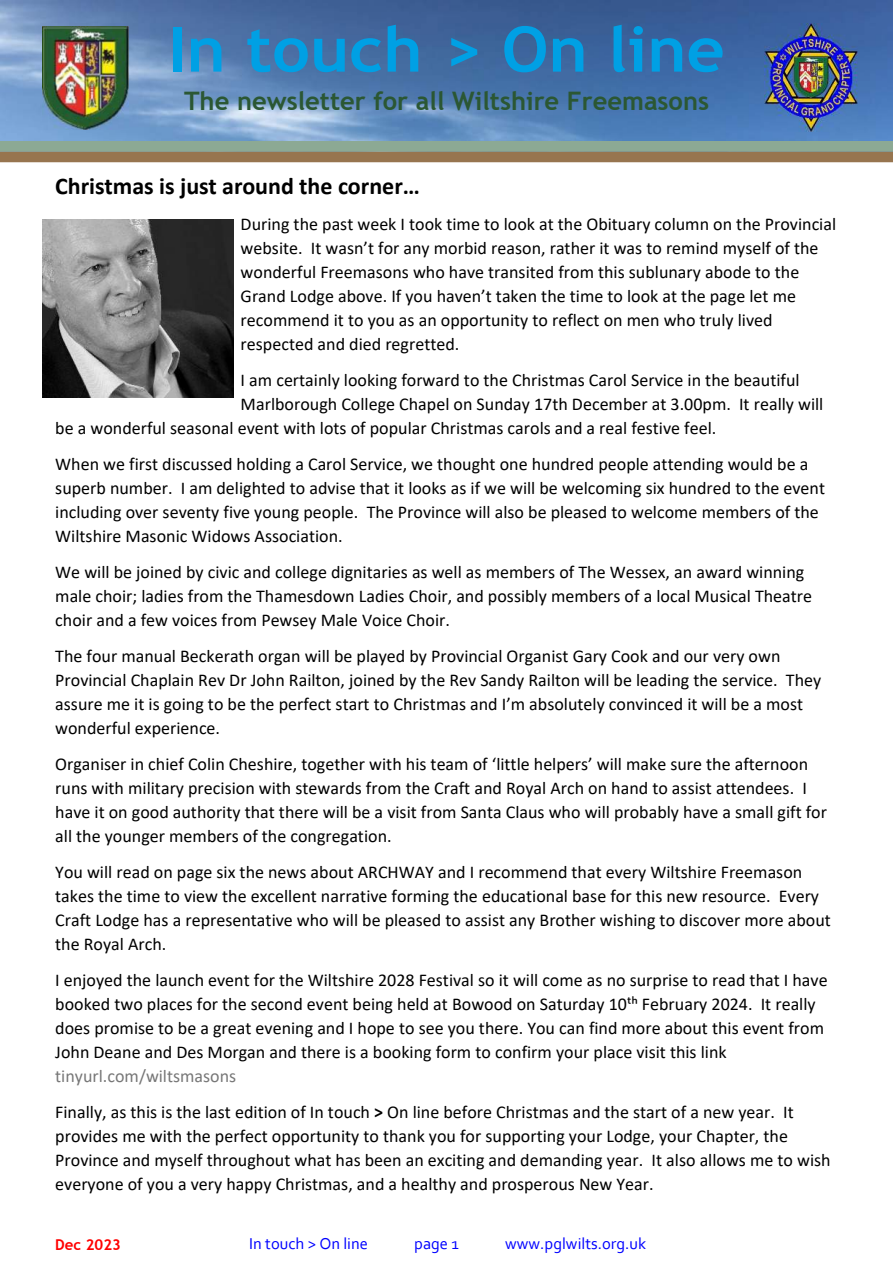
<style>
.page{position:relative;width:893px;height:1263px;background:#fff}
.page>*{position:absolute;margin:0;border:0;box-sizing:border-box;transform-origin:0 0}
.t1{font:700 62.7px "Trebuchet MS";color:#00a0e4;scale:1.06 1}
.t2{font:700 25.5px "Trebuchet MS";color:#2b5733}
.t3{font:700 24px "Calibri";color:#000}
.t4{font:18px/24px "Calibri";color:#000}
.t5{font:16.5px "Corbel";color:#00f}
.t6{font:700 15px "Trebuchet MS";color:#f00}
.s1{color:#777}
.s2{font-weight:700}
</style>
<div class="page">
<img style="left:0;top:0;width:893px;height:163px">
<img style="left:42px;top:27px;width:86px;height:103px">
<img style="left:765px;top:24px;width:93px;height:108px">
<img style="left:0;top:142px;width:893px;height:20px">
<img style="left:43px;top:219px;width:191px;height:179px">
<h1 class="t1" style="left:168px;top:25px;width:527px">In touch &gt; On line</h1>
<h2 class="t2" style="left:184px;top:91px;width:526px">The newsletter for all Wiltshire Freemasons</h2>
<h3 class="t3" style="left:55px;top:176px;width:366px">Christmas is just around the corner…</h3>
<p class="t4" style="left:241px;top:213px;width:597px">During the past week I took time to look at the Obituary column on the Provincial website. It wasn’t for any morbid reason, rather it was to remind myself of the wonderful Freemasons who have transited from this sublunary abode to the Grand Lodge above. If you haven’t taken the time to look at the page let me recommend it to you as an opportunity to reflect on men who truly lived respected and died regretted.</p>
<p class="t4" style="left:241px;top:369px;width:560px">I am certainly looking forward to the Christmas Carol Service in the beautiful</p>
<p class="t4" style="left:241px;top:393px;width:584px">Marlborough College Chapel on Sunday 17th December at 3.00pm. It really will</p>
<p class="t4" style="left:55px;top:417px;width:663px">be a wonderful seasonal event with lots of popular Christmas carols and a real festive feel.</p>
<p class="t4" style="left:55px;top:453px;width:771px">When we first discussed holding a Carol Service, we thought one hundred people attending would be a superb number. I am delighted to advise that it looks as if we will be welcoming six hundred to the event including over seventy five young people. The Province will also be pleased to welcome members of the Wiltshire Masonic Widows Association.</p>
<p class="t4" style="left:55px;top:561px;width:758px">We will be joined by civic and college dignitaries as well as members of The Wessex, an award winning male choir; ladies from the Thamesdown Ladies Choir, and possibly members of a local Musical Theatre choir and a few voices from Pewsey Male Voice Choir.</p>
<p class="t4" style="left:55px;top:645px;width:767px">The four manual Beckerath organ will be played by Provincial Organist Gary Cook and our very own Provincial Chaplain Rev Dr John Railton, joined by the Rev Sandy Railton will be leading the service. They assure me it is going to be the perfect start to Christmas and I’m absolutely convinced it will be a most wonderful experience.</p>
<p class="t4" style="left:55px;top:753px;width:773px">Organiser in chief Colin Cheshire, together with his team of ‘little helpers’ will make sure the afternoon runs with military precision with stewards from the Craft and Royal Arch on hand to assist attendees. I have it on good authority that there will be a visit from Santa Claus who will probably have a small gift for all the younger members of the congregation.</p>
<p class="t4" style="left:55px;top:861px;width:777px">You will read on page six the news about ARCHWAY and I recommend that every Wiltshire Freemason takes the time to view the excellent narrative forming the educational base for this new resource. Every Craft Lodge has a representative who will be pleased to assist any Brother wishing to discover more about the Royal Arch.</p>
<p class="t4" style="left:55px;top:969px;width:774px">I enjoyed the launch event for the Wiltshire 2028 Festival so it will come as no surprise to read that I have booked two places for the second event being held at Bowood on Saturday 10th February 2024. It really does promise to be a great evening and I hope to see you there. You can find more about this event from John Deane and Des Morgan and there is a booking form to confirm your place visit this link</p>
<p class="t4" style="left:55px;top:1059px;width:740px;line-height:36px"><span class="s1">tinyurl.com/wiltsmasons<br></span>Finally, as this is the last edition of In touch <span class="s2">&gt;</span> On line before Christmas and the start of a new year. It</p>
<p class="t4" style="left:55px;top:1125px;width:777px">provides me with the perfect opportunity to thank you for supporting your Lodge, your Chapter, the<br>Province and myself throughout what has been an exciting and demanding year. It also allows me to wish everyone of you a very happy Christmas, and a healthy and prosperous New Year.</p>
<p class="t6" style="left:55px;top:1238px;width:67px">Dec 2023</p>
<p class="t5" style="left:249px;top:1237px;width:120px">In touch &gt; On line</p>
<p class="t5" style="left:414px;top:1237px;width:46px">page 1</p>
<p class="t5" style="left:505px;top:1237px;width:143px">www.pglwilts.org.uk</p>
</div>
